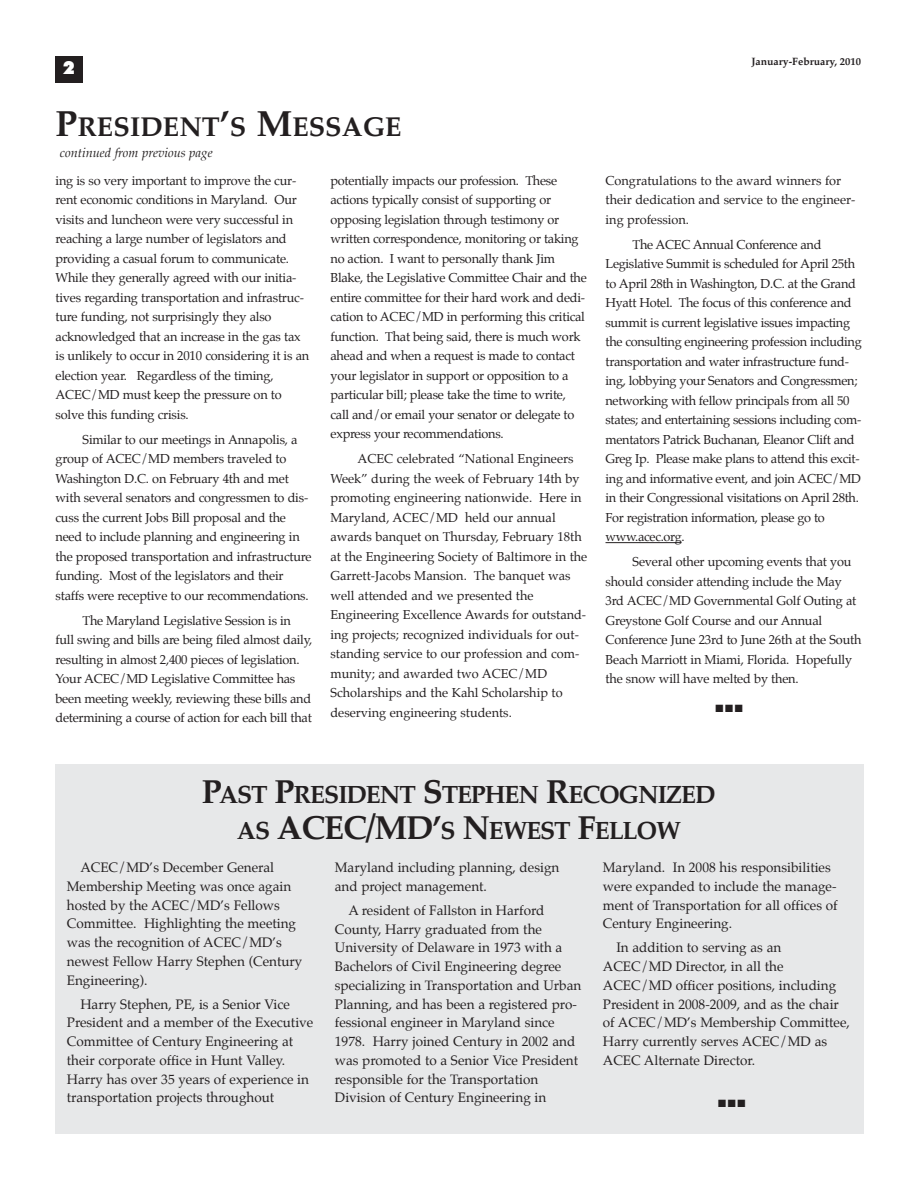
<style>
.page{position:relative;width:918px;height:1188px;background:#fff}
.page>*{position:absolute;margin:0;border:0;box-sizing:border-box;transform-origin:0 0}
.t1{font:700 27px "Palatino";color:#231f20}
.t2{font:700 24.75px/36px "Palatino";letter-spacing:-.045em;color:#231f20;text-align:center}
.t3{font:900 18px "Futura BT";color:#fff}
.t4{font:13.5px/18.8px "Palatino";color:#231f20}
.t5{font:12.75px/19.5px "Palatino";letter-spacing:-.015em;color:#231f20}
.t6{font:italic 12.75px "Palatino";color:#231f20}
.t7{font:700 10.5px "Palatino";color:#231f20}
.t8{font:10.5px "Zapf Dingbats";color:#231f20}
.s1{font-size:36px}
.s2{font-size:33px}
</style>
<div class="page">
<div style="left:55px;top:56px;width:27px;height:27px;background:#231f20"></div>
<hr style="left:606px;top:542px;width:75px;height:1px;background:#231f20">
<div style="left:55px;top:764px;width:809px;height:370px;background:#e7e8e9"></div>
<h3 class="t3" style="left:63px;top:60px;width:14px">2</h3>
<p class="t7" style="left:751px;top:56px;width:111px">JANUARY-FEBRUARY, 2010</p>
<h1 class="t1" style="left:56px;top:114px;width:348px"><span class="s1">P</span>RESIDENT<span class="s1">’</span>S <span class="s1">M</span>ESSAGE</h1>
<p class="t6" style="left:60px;top:146px;width:154px">continued from previous page</p>
<p class="t5" style="left:56px;top:172px;width:255px">ing is so very important to improve the cur&shy;rent economic conditions in Maryland. Our visits and luncheon were very successful in reaching a large number of legislators and providing a casual forum to communicate.<br>While they generally agreed with our initia&shy;tives regarding transportation and infrastruc&shy;ture funding, not surprisingly they also acknowledged that an increase in the gas tax is unlikely to occur in 2010 considering it is an election year. Regardless of the timing, ACEC/MD must keep the pressure on to solve this funding crisis.</p>
<p class="t5" style="left:56px;top:431px;width:258px;text-indent:27px">Similar to our meetings in Annapolis, a group of ACEC/MD members traveled to Washington D.C. on February 4th and met with several senators and congressmen to dis&shy;cuss the current Jobs Bill proposal and the need to include planning and engineering in the proposed transportation and infrastructure funding. Most of the legislators and their staffs were receptive to our recommendations.</p>
<p class="t5" style="left:56px;top:612px;width:258px;text-indent:27px">The Maryland Legislative Session is in full swing and bills are being filed almost daily, resulting in almost 2,400 pieces of legislation.<br>Your ACEC/MD Legislative Committee has been meeting weekly, reviewing these bills and determining a course of action for each bill that</p>
<p class="t5" style="left:331px;top:172px;width:258px">potentially impacts our profession. These actions typically consist of supporting or opposing legislation through testimony or written correspondence, monitoring or taking no action. I want to personally thank Jim Blake, the Legislative Committee Chair and the entire committee for their hard work and dedi&shy;cation to ACEC/MD in performing this critical function. That being said, there is much work ahead and when a request is made to contact your legislator in support or opposition to a particular bill; please take the time to write, call and/or email your senator or delegate to express your recommendations.</p>
<p class="t5" style="left:331px;top:450px;width:258px;text-indent:27px">ACEC celebrated “National Engineers Week” during the week of February 14th by promoting engineering nationwide. Here in Maryland, ACEC/MD held our annual awards banquet on Thursday, February 18th at the Engineering Society of Baltimore in the Garrett-Jacobs Mansion. The banquet was well attended and we presented the Engineering Excellence Awards for outstand&shy;ing projects; recognized individuals for out&shy;standing service to our profession and com&shy;munity; and awarded two ACEC/MD Scholarships and the Kahl Scholarship to deserving engineering students.</p>
<p class="t5" style="left:606px;top:172px;width:251px">Congratulations to the award winners for their dedication and service to the engineer&shy;ing profession.</p>
<p class="t5" style="left:606px;top:236px;width:258px;text-indent:27px">The ACEC Annual Conference and Legislative Summit is scheduled for April 25th to April 28th in Washington, D.C. at the Grand Hyatt Hotel. The focus of this conference and summit is current legislative issues impacting the consulting engineering profession including transportation and water infrastructure fund&shy;ing, lobbying your Senators and Congressmen; networking with fellow principals from all 50 states; and entertaining sessions including com&shy;mentators Patrick Buchanan, Eleanor Clift and Greg Ip. Please make plans to attend this excit&shy;ing and informative event, and join ACEC/MD in their Congressional visitations on April 28th.<br>For registration information, please go to www.acec.org.</p>
<p class="t5" style="left:606px;top:553px;width:258px;text-indent:27px">Several other upcoming events that you should consider attending include the May 3rd ACEC/MD Governmental Golf Outing at Greystone Golf Course and our Annual Conference June 23rd to June 26th at the South Beach Marriott in Miami, Florida. Hopefully the snow will have melted by then.</p>
<p class="t8" style="left:715px;top:702px;width:29px">■■■</p>
<h2 class="t2" style="left:202px;top:779px;width:515px"><span class="s2">P</span>AST <span class="s2">P</span>RESIDENT <span class="s2">S</span>TEPHEN <span class="s2">R</span>ECOGNIZED<br>AS <span class="s2">ACEC/MD’</span>S <span class="s2">N</span>EWEST <span class="s2">F</span>ELLOW</h2>
<p class="t4" style="left:67px;top:859px;width:237px;text-indent:13px">ACEC/MD’s December General<br>Membership Meeting was once again hosted by the ACEC/MD’s Fellows<br>Committee. Highlighting the meeting was the recognition of ACEC/MD’s newest Fellow Harry Stephen (Century<br>Engineering).</p>
<p class="t4" style="left:67px;top:996px;width:248px;text-indent:13px">Harry Stephen, PE, is a Senior Vice President and a member of the Executive Committee of Century Engineering at their corporate office in Hunt Valley.<br>Harry has over 35 years of experience in transportation projects throughout</p>
<p class="t4" style="left:603px;top:859px;width:236px">Maryland. In 2008 his responsibilities were expanded to include the manage&shy;ment of Transportation for all offices of Century Engineering.</p>
<p class="t4" style="left:603px;top:939px;width:249px;text-indent:13px">In addition to serving as an ACEC/MD Director, in all the ACEC/MD officer positions, including President in 2008-2009, and as the chair of ACEC/MD’s Membership Committee, Harry currently serves ACEC/MD as ACEC Alternate Director.</p>
<p class="t8" style="left:718px;top:1098px;width:29px">■■■</p>
<p class="t4" style="left:335px;top:859px;width:226px">Maryland including planning, design and project management.</p>
<p class="t4" style="left:335px;top:902px;width:248px;text-indent:13px">A resident of Fallston in Harford County, Harry graduated from the University of Delaware in 1973 with a Bachelors of Civil Engineering degree specializing in Transportation and Urban Planning, and has been a registered pro&shy;fessional engineer in Maryland since 1978. Harry joined Century in 2002 and was promoted to a Senior Vice President responsible for the Transportation Division of Century Engineering in</p>
</div>
